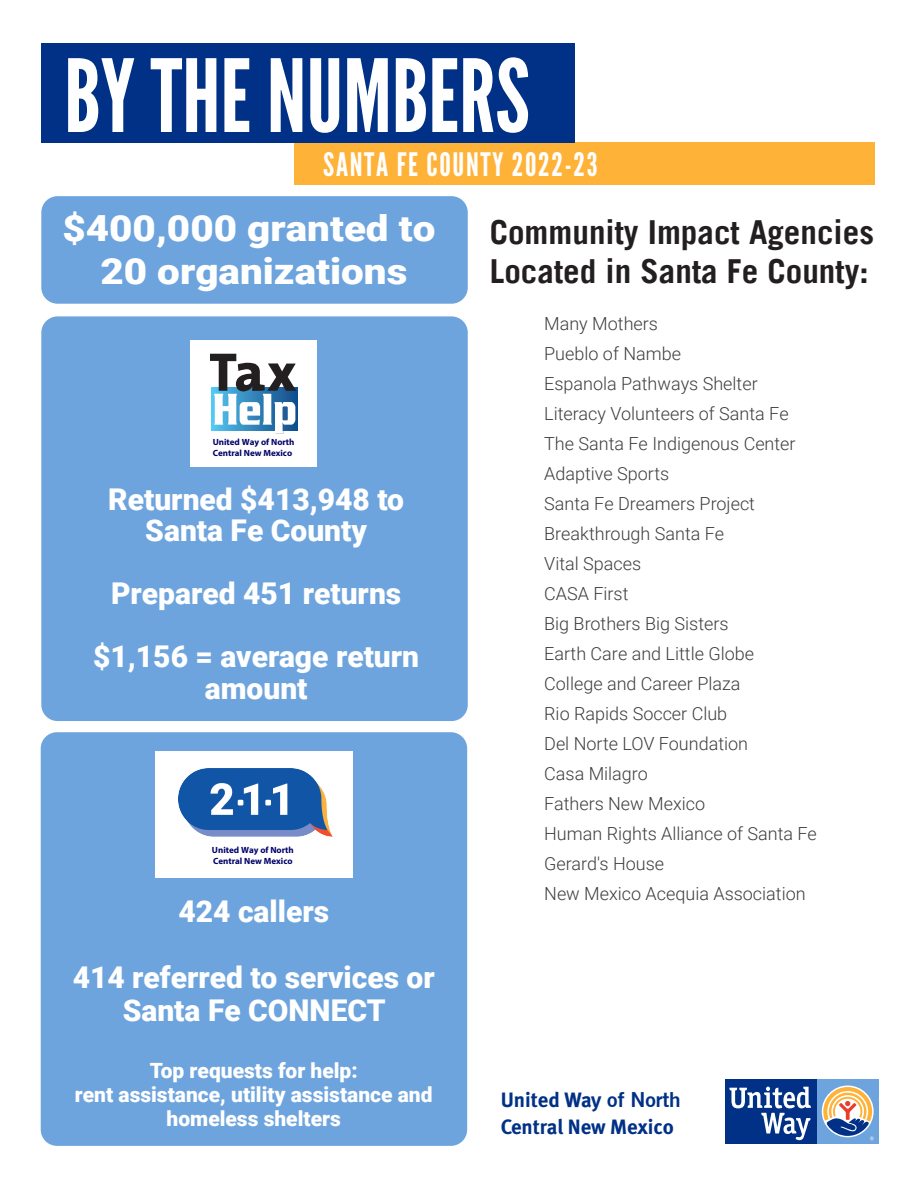
<style>
.page{position:relative;width:918px;height:1188px;background:#fff}
.page>*{position:absolute;margin:0;border:0;box-sizing:border-box;transform-origin:0 0}
.t1{font:100.5px "League Gothic";color:#fff}
.t2{font:900 36px/43.2px "Roboto";color:#fff;text-align:center;scale:1.12 1}
.t3{font:700 33.15px/39.8px "Trade Gothic LT";color:#231f20}
.t4{font:32.25px "League Gothic";letter-spacing:.055em;color:#fff}
.t5{font:900 30px/31.5px "Roboto";color:#fff;text-align:center}
.t6{font:900 21px/24px "Roboto";color:#fff;text-align:center}
.t7{font:20.85px/26.7px "Meta Bold LF";letter-spacing:-.005em;color:#003186}
.t8{font:300 18px/30px "Roboto";color:#3e3e3f}
.t9{font:700 9px/10.8px "Myriad Pro";color:#000069}
.s1{font-family:"Trade Gothic No.2";font-weight:700}
</style>
<div class="page">
<div style="left:41px;top:732px;width:426px;height:414px;background:#6ea4dd"></div>
<div style="left:155px;top:751px;width:198px;height:126px;background:#fff"></div>
<div style="left:294px;top:142px;width:581px;height:43px;background:#ffb238"></div>
<div style="left:41px;top:43px;width:534px;height:99px;background:#003186"></div>
<div style="left:41px;top:196px;width:427px;height:108px;background:#6ea4dd;border-radius:16px"></div>
<div style="left:41px;top:316px;width:427px;height:405px;background:#6ea4dd"></div>
<div style="left:816px;top:1079px;width:63px;height:65px;background:#6ea4dd"></div>
<div style="left:725px;top:1079px;width:91px;height:65px;background:#003186"></div>
<svg style="left:729px;top:1087px;width:82px;height:53px"></svg>
<svg style="left:823px;top:1087px;width:51px;height:53px"></svg>
<div style="left:191px;top:340px;width:126px;height:126px;background:#fff"></div>
<div style="left:211px;top:388px;width:87px;height:42px;background:#0f4e8e"></div>
<svg style="left:210px;top:354px;width:86px;height:80px"></svg>
<img style="left:178px;top:768px;width:155px;height:69px">
<h1 class="t1" style="left:64px;top:36px;width:467px">BY THE NUMBERS</h1>
<h3 class="t4" style="left:323px;top:145px;width:276px">SANTA FE COUNTY 2022-23</h3>
<h2 class="t2" style="left:62px;top:205px;width:335px">$400,000 granted to<br>20 organizations</h2>
<p class="t9" style="left:213px;top:436px;width:83px">United Way of North<br>Central New Mexico</p>
<h3 class="t5" style="left:108px;top:482px;width:297px">Returned $413,948 to<br>Santa Fe County</h3>
<h3 class="t5" style="left:93px;top:561px;width:328px;line-height:63px">Prepared 451 returns $1,156 = average return</h3>
<h3 class="t5" style="left:205px;top:671px;width:104px">amount</h3>
<p class="t9" style="left:212px;top:845px;width:83px">United Way of North<br>Central New Mexico</p>
<h3 class="t5" style="left:178px;top:894px;width:152px">424 callers</h3>
<h3 class="t5" style="left:73px;top:959px;width:364px;line-height:33px">414 referred to services or<br>Santa Fe CONNECT</h3>
<p class="t6" style="left:75px;top:1057px;width:359px">Top requests for help:<br>rent assistance, utility assistance and homeless shelters</p>
<h3 class="t3" style="left:490px;top:211px;width:386px">Community Impact Agencies<br>Located in Santa Fe County:</h3>
<p class="t8" style="left:544px;top:308px;width:274px">Many Mothers<br>Pueblo of Nambe<br>Espanola Pathways Shelter<br>Literacy Volunteers of Santa Fe<br>The Santa Fe Indigenous Center<br>Adaptive Sports<br>Santa Fe Dreamers Project<br>Breakthrough Santa Fe<br>Vital Spaces<br>CASA First<br>Big Brothers Big Sisters<br>Earth Care and Little Globe<br>College and Career Plaza<br>Rio Rapids Soccer Club<br>Del Norte LOV Foundation<br>Casa Milagro<br>Fathers New Mexico<br>Human Rights Alliance of Santa Fe<br>Gerard's House<br>New Mexico Acequia Association</p>
<p class="t7" style="left:501px;top:1086px;width:182px">United Way <span class="s1">of North<br></span>Central New Mexico</p>
</div>
